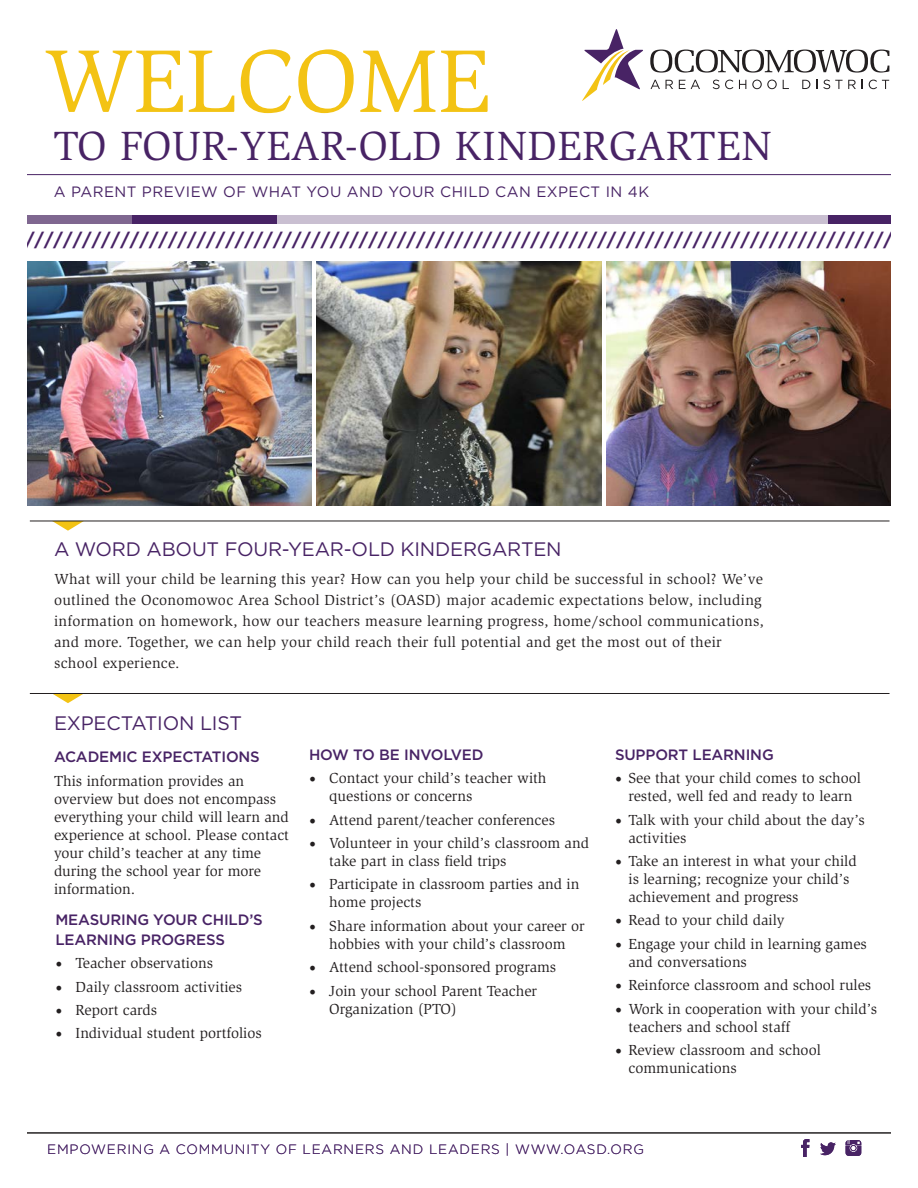
<style>
.page{position:relative;width:918px;height:1188px;background:#fff}
.page>*{position:absolute;margin:0;border:0;box-sizing:border-box;transform-origin:0 0}
.t1{font:91.5px "Slimbach Std";color:#f3c314}
.t2{font:42px "Slimbach Std";letter-spacing:.01em;color:#482365}
.t3{font:19.5px "Gotham";letter-spacing:-.01em;color:#482365}
.t4{font:700 18px "Gotham";color:#482365}
.t5{font:15px/18px "Slimbach Std";color:#231f20}
.t6{font:15px/21px "Slimbach Std";letter-spacing:.02em;color:#231f20}
.t7{font:500 15px/19.5px "Gotham";letter-spacing:-.01em;color:#482365}
.t8{font:15px "Gotham";letter-spacing:.03em;color:#482365}
.t9{font:300 13.5px "Gotham";letter-spacing:.06em;color:#482365}
.s1{font-family:"Minion Pro";font-size:18px}
</style>
<div class="page">
<hr style="left:27px;top:174px;width:864px;height:1px;background:#482365">
<img style="left:27px;top:262px;width:284px;height:244px">
<img style="left:317px;top:262px;width:284px;height:244px">
<img style="left:607px;top:262px;width:284px;height:244px">
<svg style="left:582px;top:29px;width:61px;height:72px"></svg>
<svg style="left:650px;top:50px;width:239px;height:23px"></svg>
<svg style="left:651px;top:80px;width:9px;height:9px"></svg>
<svg style="left:666px;top:80px;width:7px;height:9px"></svg>
<svg style="left:679px;top:80px;width:21px;height:9px"></svg>
<svg style="left:713px;top:80px;width:20px;height:9px"></svg>
<svg style="left:739px;top:80px;width:7px;height:9px"></svg>
<svg style="left:752px;top:80px;width:25px;height:9px"></svg>
<svg style="left:783px;top:80px;width:6px;height:9px"></svg>
<svg style="left:802px;top:80px;width:8px;height:9px"></svg>
<svg style="left:823px;top:80px;width:33px;height:9px"></svg>
<svg style="left:869px;top:80px;width:20px;height:9px"></svg>
<div style="left:0;top:216px;width:918px;height:8px;background:#482365"></div>
<div style="left:278px;top:216px;width:550px;height:8px;background:#c9bfd1"></div>
<div style="left:0;top:216px;width:132px;height:8px;background:#7f6790"></div>
<hr style="left:27px;top:1133px;width:864px;height:1px;background:#231f20">
<svg style="left:820px;top:1142px;width:16px;height:13px"></svg>
<svg style="left:801px;top:1139px;width:8px;height:18px"></svg>
<svg style="left:846px;top:1140px;width:15px;height:16px"></svg>
<div style="left:0;top:174px;width:26px;height:83px;background:#fff"></div>
<div style="left:891px;top:174px;width:27px;height:83px;background:#fff"></div>
<svg style="left:54px;top:522px;width:28px;height:9px"></svg>
<hr style="left:30px;top:521px;width:860px;height:1px;background:#231f20">
<svg style="left:53px;top:694px;width:30px;height:9px"></svg>
<hr style="left:30px;top:693px;width:860px;height:1px;background:#231f20">
<p class="t1" style="left:43px;top:29px;width:449px">WELCOME</p>
<p class="t2" style="left:54px;top:122px;width:720px">TO FOUR-YEAR-OLD KINDERGARTEN</p>
<p class="t8" style="left:54px;top:183px;width:597px">A PARENT PREVIEW OF WHAT YOU AND YOUR CHILD CAN EXPECT IN 4K</p>
<p class="t4" style="left:-4px;top:229px;width:927px">/////////////////////////////////////////////////////////////////////////////////////////////////</p>
<p class="t3" style="left:54px;top:539px;width:509px">A WORD ABOUT FOUR-YEAR-OLD KINDERGARTEN</p>
<p class="t6" style="left:54px;top:569px;width:712px">What will your child be learning this year? How can you help your child be successful in school? We’ve outlined the Oconomowoc Area School District’s (OASD) major academic expectations below, including information on homework, how our teachers measure learning progress, home/school communications, and more. Together, we can help your child reach their full potential and get the most out of their school experience.</p>
<p class="t3" style="left:54px;top:713px;width:189px">EXPECTATION LIST</p>
<p class="t7" style="left:54px;top:747px;width:207px">ACADEMIC EXPECTATIONS</p>
<p class="t5" style="left:54px;top:772px;width:237px">This information provides an overview but does not encompass everything your child will learn and experience at school. Please contact your child’s teacher at any time during the school year for more information.</p>
<p class="t7" style="left:55px;top:910px;width:209px">MEASURING YOUR CHILD’S<br>LEARNING PROGRESS</p>
<p class="t5" style="left:55px;top:954px;width:159px"><span class="s1">•</span> Teacher observations</p>
<p class="t5" style="left:55px;top:978px;width:188px"><span class="s1">•</span> Daily classroom activities</p>
<p class="t5" style="left:55px;top:1001px;width:103px"><span class="s1">•</span> Report cards</p>
<p class="t5" style="left:55px;top:1025px;width:208px"><span class="s1">•</span> Individual student portfolios</p>
<p class="t7" style="left:309px;top:744px;width:176px">HOW TO BE INVOLVED</p>
<p class="t5" style="left:329px;top:769px;width:219px;text-indent:-20px"><span class="s1">•</span> Contact your child’s teacher with questions or concerns</p>
<p class="t5" style="left:309px;top:811px;width:248px"><span class="s1">•</span> Attend parent/teacher conferences</p>
<p class="t5" style="left:329px;top:834px;width:261px;text-indent:-20px"><span class="s1">•</span> Volunteer in your child’s classroom and take part in class field trips</p>
<p class="t5" style="left:329px;top:875px;width:252px;text-indent:-20px"><span class="s1">•</span> Participate in classroom parties and in home projects</p>
<p class="t5" style="left:309px;top:917px;width:277px;text-align:center"><span class="s1">•</span> Share information about your career or hobbies with your child’s classroom</p>
<p class="t5" style="left:309px;top:958px;width:249px"><span class="s1">•</span> Attend school-sponsored programs</p>
<p class="t5" style="left:329px;top:982px;width:209px;text-indent:-20px"><span class="s1">•</span> Join your school Parent Teacher<br>Organization (PTO)</p>
<p class="t7" style="left:615px;top:744px;width:160px">SUPPORT LEARNING</p>
<p class="t5" style="left:615px;top:769px;width:248px;text-align:center"><span class="s1">•</span> See that your child comes to school rested, well fed and ready to learn</p>
<p class="t5" style="left:628px;top:811px;width:238px;text-indent:-14px"><span class="s1">•</span> Talk with your child about the day’s activities</p>
<p class="t5" style="left:628px;top:852px;width:230px;text-indent:-14px"><span class="s1">•</span> Take an interest in what your child is learning; recognize your child’s achievement and progress</p>
<p class="t5" style="left:615px;top:911px;width:171px"><span class="s1">•</span> Read to your child daily</p>
<p class="t5" style="left:628px;top:935px;width:240px;text-indent:-14px"><span class="s1">•</span> Engage your child in learning games and conversations</p>
<p class="t5" style="left:615px;top:976px;width:258px"><span class="s1">•</span> Reinforce classroom and school rules</p>
<p class="t5" style="left:628px;top:1000px;width:250px;text-indent:-14px"><span class="s1">•</span> Work in cooperation with your child’s teachers and school staff</p>
<p class="t5" style="left:628px;top:1041px;width:194px;text-indent:-14px"><span class="s1">•</span> Review classroom and school communications</p>
<p class="t9" style="left:47px;top:1142px;width:598px">EMPOWERING A COMMUNITY OF LEARNERS AND LEADERS | WWW.OASD.ORG</p>
</div>
